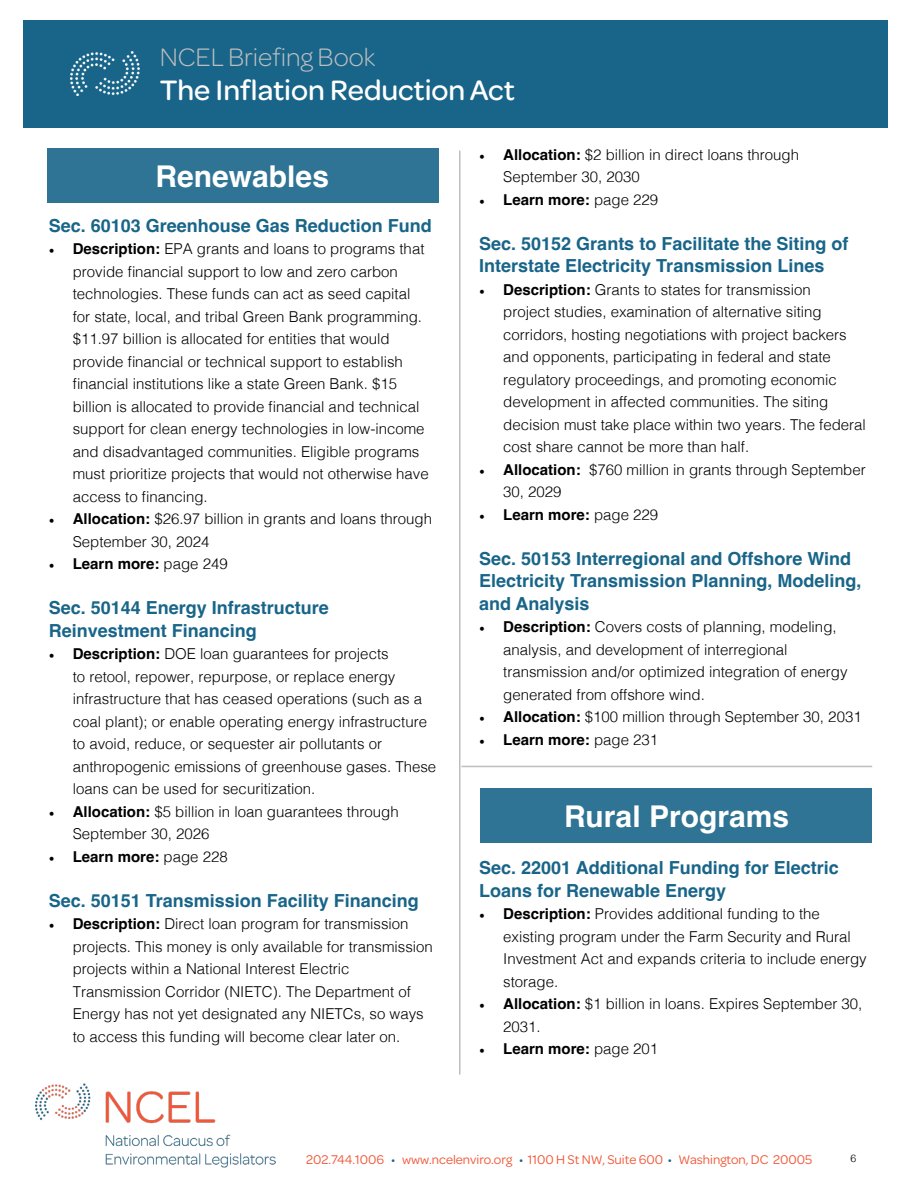
<style>
.page{position:relative;width:918px;height:1188px;background:#fff}
.page>*{position:absolute;margin:0;border:0;box-sizing:border-box;transform-origin:0 0}
.t1{font:500 30px "Omnes";color:#fff}
.t2{font:700 30px "Helvetica";color:#fff}
.t3{font:300 27px "Omnes";color:#bcbec0}
.t4{font:700 18px/22.5px "Helvetica";color:#186589}
.t5{font:300 15px/22.5px "Helvetica";color:#000}
.t6{font:700 15px "Helvetica";color:#000}
.t7{font:13.5px "Omnes";color:#f15838}
.t8{font:300 10.5px "Helvetica";color:#000}
.s1{font-family:"Minion Pro";font-weight:400}
.s2{font-weight:700}
.s3{font-weight:300}
.s4{color:#186589}
</style>
<div class="page">
<img style="left:36px;top:1083px;width:239px;height:84px">
<div style="left:23px;top:20px;width:731px;height:108px;background:#186589"></div>
<div style="left:736px;top:20px;width:151px;height:108px;background:#186589"></div>
<img style="left:71px;top:51px;width:68px;height:44px">
<div style="left:47px;top:148px;width:392px;height:55px;background:#2f7495"></div>
<div style="left:481px;top:788px;width:391px;height:55px;background:#2f7495"></div>
<hr style="left:459px;top:151px;width:1px;height:924px;background:#bcbec0">
<hr style="left:461px;top:766px;width:411px;height:1px;background:#bcbec0">
<h2 class="t3" style="left:160px;top:39px;width:217px">NCEL Briefing Book</h2>
<h1 class="t1" style="left:160px;top:69px;width:357px">The Inflation Reduction Act</h1>
<h1 class="t2" style="left:156px;top:164px;width:175px">Renewables</h1>
<p class="t4" style="left:49px;top:216px;width:385px">Sec. 60103 Greenhouse Gas Reduction Fund</p>
<p class="t5" style="left:73px;top:239px;width:357px;text-indent:-24px"><span class="s1">•</span> <span class="s2">Description:</span> EPA grants and loans to programs that provide financial support to low and zero carbon technologies. These funds can act as seed capital for state, local, and tribal Green Bank programming. $11.97 billion is allocated for entities that would provide financial or technical support to establish financial institutions like a state Green Bank. $15 billion is allocated to provide financial and technical support for clean energy technologies in low-income and disadvantaged communities. Eligible programs must prioritize projects that would not otherwise have access to financing.</p>
<p class="t5" style="left:73px;top:509px;width:361px;text-indent:-24px"><span class="s1">•</span> <span class="s2">Allocation:</span> $26.97 billion in grants and loans through<br>September 30, 2024</p>
<p class="t6" style="left:49px;top:558px;width:181px"><span class="s1">•</span> Learn more: <span class="s3">page 249</span></p>
<p class="t4" style="left:49px;top:598px;width:282px">Sec. 50144 Energy Infrastructure<br>Reinvestment Financing</p>
<p class="t5" style="left:73px;top:644px;width:365px;text-indent:-24px"><span class="s1">•</span> <span class="s2">Description:</span> DOE loan guarantees for projects<br>to retool, repower, repurpose, or replace energy infrastructure that has ceased operations (such as a coal plant); or enable operating energy infrastructure to avoid, reduce, or sequester air pollutants or anthropogenic emissions of greenhouse gases. These loans can be used for securitization.</p>
<p class="t5" style="left:73px;top:801px;width:327px;text-indent:-24px"><span class="s1">•</span> <span class="s2">Allocation:</span> $5 billion in loan guarantees through<br>September 30, 2026</p>
<p class="t6" style="left:49px;top:850px;width:181px"><span class="s1">•</span> Learn more: <span class="s3">page 228</span></p>
<p class="t4" style="left:49px;top:891px;width:372px">Sec. 50151 Transmission Facility Financing</p>
<p class="t5" style="left:73px;top:914px;width:362px;text-indent:-24px"><span class="s1">•</span> <span class="s2">Description:</span> Direct loan program for transmission projects. This money is only available for transmission projects within a National Interest Electric Transmission Corridor (NIETC). The Department of Energy has not yet designated any NIETCs, so ways to access this funding will become clear later on.</p>
<p class="t5" style="left:503px;top:144px;width:297px;text-indent:-24px"><span class="s1">•</span> <span class="s2">Allocation:</span> $2 billion in direct loans through<br>September 30, 2030</p>
<p class="t6" style="left:479px;top:193px;width:181px"><span class="s1">•</span> Learn more: <span class="s3">page 229</span></p>
<p class="t4" style="left:479px;top:233px;width:371px">Sec. 50152 Grants to Facilitate the Siting of<br>Interstate Electricity Transmission Lines</p>
<p class="t5" style="left:503px;top:279px;width:364px;text-indent:-24px"><span class="s1">•</span> <span class="s2">Description:</span> Grants to states for transmission<br>project studies, examination of alternative siting corridors, hosting negotiations with project backers and opponents, participating in federal and state regulatory proceedings, and promoting economic development in affected communities. The siting decision must take place within two years. The federal cost share cannot be more than half.</p>
<p class="t5" style="left:503px;top:459px;width:364px;text-indent:-24px"><span class="s1">•</span> <span class="s2">Allocation:</span> $760 million in grants through September<br>30, 2029</p>
<p class="t6" style="left:479px;top:508px;width:181px"><span class="s1">•</span> Learn more: <span class="s3">page 229</span></p>
<p class="t4" style="left:479px;top:548px;width:384px">Sec. 50153 Interregional and Offshore Wind<br>Electricity Transmission Planning, Modeling, and Analysis</p>
<p class="t5" style="left:503px;top:617px;width:346px;text-indent:-24px"><span class="s1">•</span> <span class="s2">Description:</span> Covers costs of planning, modeling, analysis, and development of interregional transmission and/or optimized integration of energy generated from offshore wind.</p>
<p class="t5" style="left:479px;top:707px;width:384px"><span class="s1">•</span> <span class="s2">Allocation:</span> $100 million through September 30, 2031</p>
<p class="t6" style="left:479px;top:733px;width:181px"><span class="s1">•</span> Learn more: <span class="s3">page 231</span></p>
<h1 class="t2" style="left:564px;top:804px;width:227px">Rural Programs</h1>
<p class="t4" style="left:479px;top:858px;width:361px">Sec. 22001 Additional Funding for Electric<br>Loans for Renewable Energy</p>
<p class="t5" style="left:503px;top:904px;width:365px;text-indent:-24px"><span class="s1">•</span> <span class="s2">Description:</span> Provides additional funding to the existing program under the Farm Security and Rural Investment Act and expands criteria to include energy storage.</p>
<p class="t5" style="left:503px;top:994px;width:361px;text-indent:-24px"><span class="s1">•</span> <span class="s2">Allocation:</span> $1 billion in loans. Expires September 30,<br>2031.</p>
<p class="t6" style="left:479px;top:1043px;width:181px"><span class="s1">•</span> Learn more: <span class="s3">page 201</span></p>
<p class="t7" style="left:306px;top:1151px;width:508px">202.744.1006 <span class="s4">•</span> www.ncelenviro.org <span class="s4">•</span> 1100 H St NW, Suite 600 <span class="s4">•</span> Washington, DC 20005</p>
<p class="t8" style="left:851px;top:1154px;width:7px">6</p>
</div>
